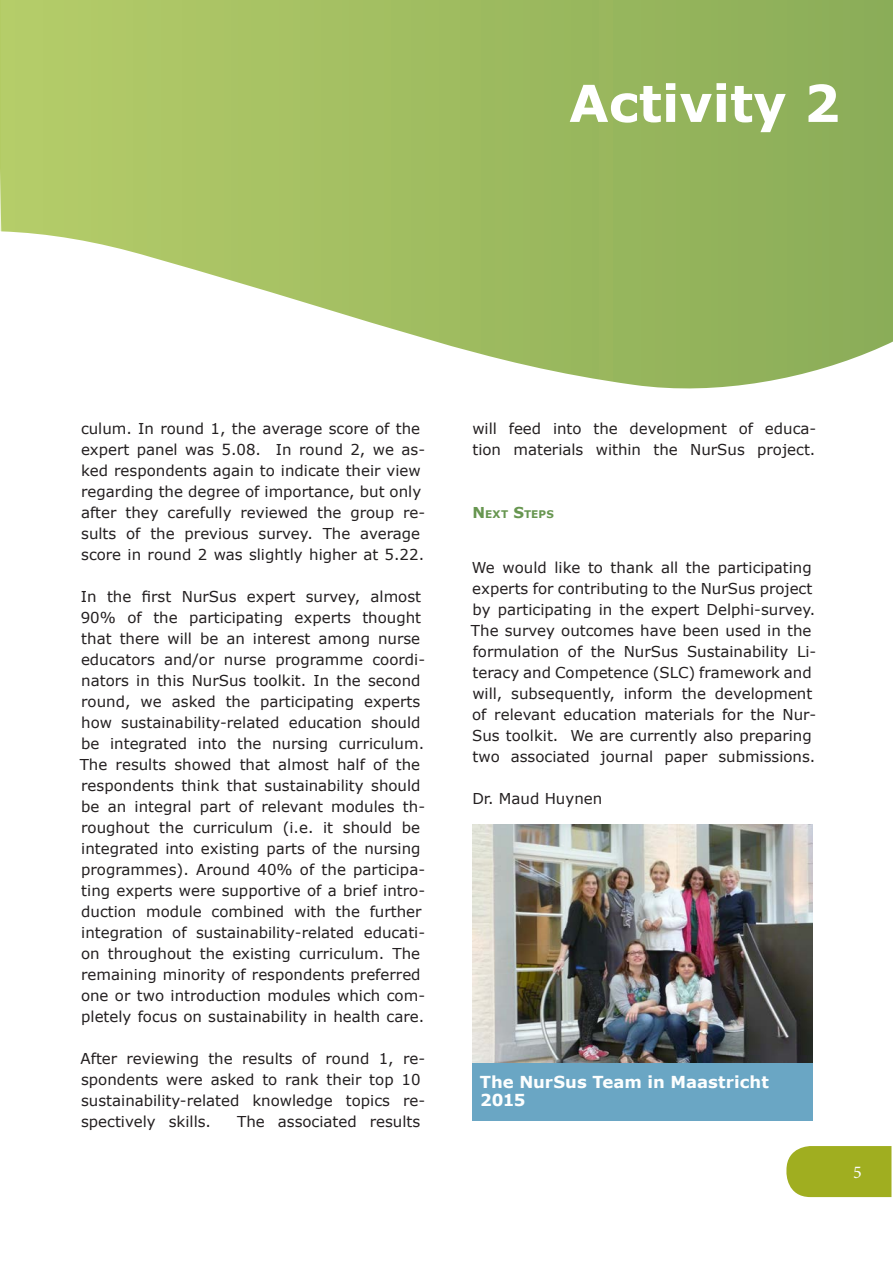
<style>
.page{position:relative;width:893px;height:1263px;background:#fff}
.page>*{position:absolute;margin:0;border:0;box-sizing:border-box;transform-origin:0 0}
.Überschrift1_in_weiß{font:700 51px "Verdana";color:#fff}
.t1{font:18px "Minion Pro";color:#fbfdfe}
.Bildunterschrift{font:700 16.5px/18px "Verdana";color:#fcfefe}
.t2{font:15px/21px "Verdana";color:#231f20}
.Unterüberschrift{font:700 10.5px "Verdana";letter-spacing:.01em;color:#679650}
.s1{font-size:15px}
</style>
<div class="page">
<div style="left:786px;top:1146px;width:105px;height:51px;background:#a0ae20"></div>
<svg style="left:0;top:0;width:893px;height:389px"></svg>
<div style="left:472px;top:1062px;width:340px;height:58px;background:#6aa6c4"></div>
<img style="left:472px;top:824px;width:340px;height:238px">
<p class="Überschrift1_in_weiß" style="left:569px;top:67px;width:273px">Activity 2</p>
<p class="t2" style="left:81px;top:418px;width:346px">culum. In round 1, the average score of the expert panel was 5.08. In round 2, we as&shy;ked respondents again to indicate their view regarding the degree of importance, but only after they carefully reviewed the group re&shy;sults of the previous survey. The average score in round 2 was slightly higher at 5.22.</p>
<p class="t2" style="left:80px;top:586px;width:347px">In the first NurSus expert survey, almost 90% of the participating experts thought that there will be an interest among nurse educators and/or nurse programme coordi&shy;nators in this NurSus toolkit. In the second round, we asked the participating experts how sustainability-related education should be integrated into the nursing curriculum.<br>The results showed that almost half of the respondents think that sustainability should be an integral part of relevant modules th&shy;roughout the curriculum (i.e. it should be integrated into existing parts of the nursing programmes). Around 40% of the participa&shy;ting experts were supportive of a brief intro&shy;duction module combined with the further integration of sustainability-related educati&shy;on throughout the existing curriculum. The remaining minority of respondents preferred one or two introduction modules which com&shy;pletely focus on sustainability in health care.</p>
<p class="t2" style="left:80px;top:1048px;width:346px">After reviewing the results of round 1, re&shy;spondents were asked to rank their top 10 sustainability-related knowledge topics re&shy;spectively skills.</p>
<p class="t2" style="left:237px;top:1111px;width:185px">The associated results</p>
<p class="t2" style="left:472px;top:418px;width:345px">will feed into the development of educa&shy;tion materials within the NurSus project.</p>
<p class="Unterüberschrift" style="left:472px;top:507px;width:83px"><span class="s1">N</span>EXT <span class="s1">S</span>TEPS</p>
<p class="t2" style="left:471px;top:557px;width:347px">We would like to thank all the participating experts for contributing to the NurSus project by participating in the expert Delphi-survey.<br>The survey outcomes have been used in the formulation of the NurSus Sustainability Li&shy;teracy and Competence (SLC) framework and will, subsequently, inform the development of relevant education materials for the Nur-Sus toolkit. We are currently also preparing two associated journal paper submissions.</p>
<p class="t2" style="left:472px;top:788px;width:131px">Dr. Maud Huynen</p>
<p class="Bildunterschrift" style="left:480px;top:1073px;width:291px">The NurSus Team in Maastricht<br>2015</p>
<p class="t1" style="left:853px;top:1160px;width:10px">5</p>
</div>
